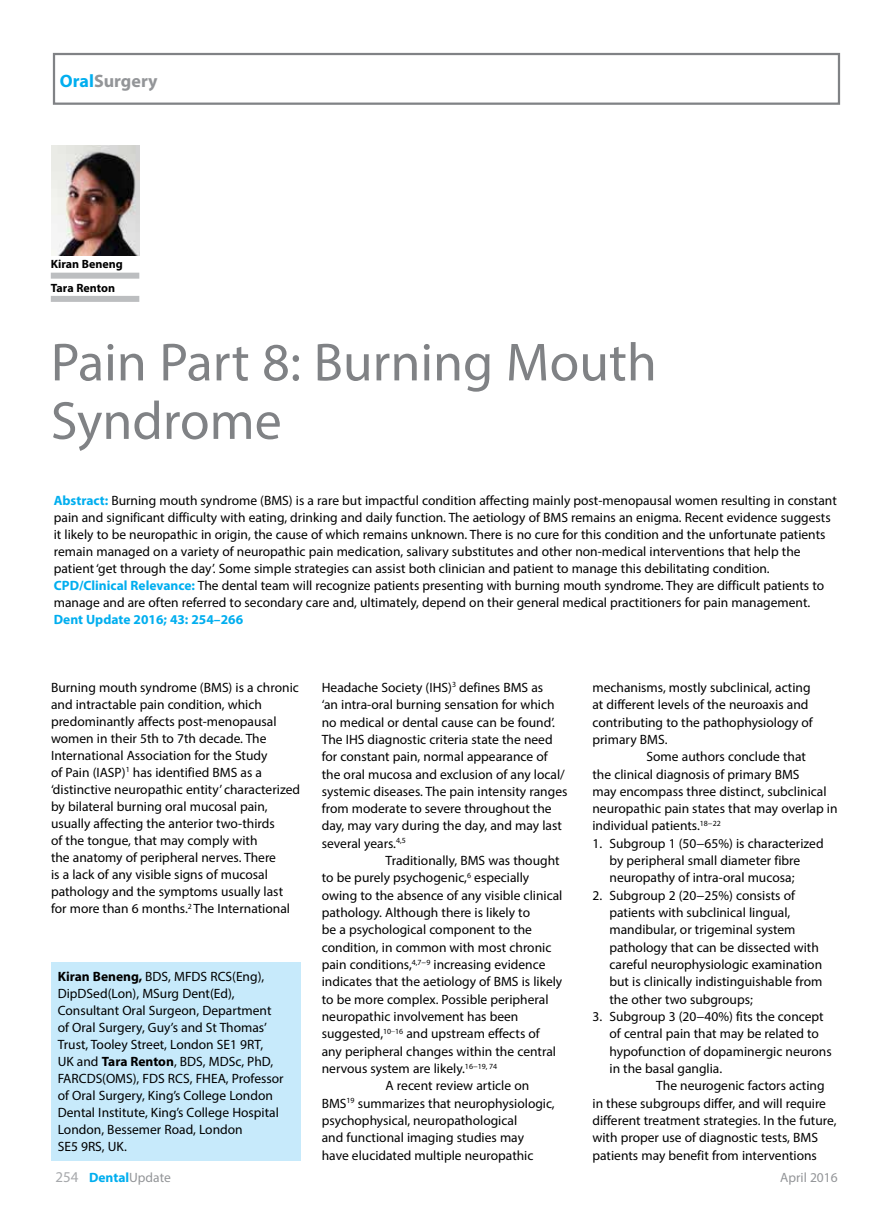
<style>
.page{position:relative;width:893px;height:1212px;background:#fff}
.page>*{position:absolute;margin:0;border:0;box-sizing:border-box;transform-origin:0 0}
.t1{font:54px/58.5px "Myriad Pro";color:#808285}
.t2{font:700 18px "Myriad Pro";color:#939598}
.t3{font:13.5px/17px "Myriad Pro";color:#000}
.t4{font:700 13.5px "Myriad Pro";color:#00aeef}
.t5{font:13.5px "Myriad Pro";color:#939598}
.t6{font:700 12px/23.2px "Myriad Pro";color:#000}
.s1{color:#00aeef}
.s2{font-weight:700;color:#00aeef}
.s3{font-weight:700}
.s4{font-weight:400;font-size:15px;color:#a7a9ac}
.s5{font-weight:400;color:#939598}
</style>
<div class="page">
<div style="left:53px;top:53px;width:787px;height:52px;border:2px solid #808285"></div>
<div style="left:51px;top:962px;width:250px;height:199px;background:#c7eafb"></div>
<img style="left:51px;top:145px;width:89px;height:110px">
<div style="left:51px;top:273px;width:88px;height:6px;background:#bcbec0"></div>
<div style="left:51px;top:296px;width:88px;height:6px;background:#bcbec0"></div>
<h2 class="t2" style="left:60px;top:69px;width:99px"><span class="s1">Oral</span>Surgery</h2>
<p class="t6" style="left:51px;top:252px;width:74px">Kiran Beneng<br>Tara Renton</p>
<h1 class="t1" style="left:51px;top:332px;width:607px">Pain Part 8: Burning Mouth<br>Syndrome</h1>
<p class="t3" style="left:54px;top:491px;width:784px"><span class="s2">Abstract:</span> Burning mouth syndrome (BMS) is a rare but impactful condition affecting mainly post-menopausal women resulting in constant pain and significant difficulty with eating, drinking and daily function. The aetiology of BMS remains an enigma. Recent evidence suggests it likely to be neuropathic in origin, the cause of which remains unknown. There is no cure for this condition and the unfortunate patients remain managed on a variety of neuropathic pain medication, salivary substitutes and other non-medical interventions that help the patient ‘get through the day’. Some simple strategies can assist both clinician and patient to manage this debilitating condition.<br><span class="s2">CPD/Clinical Relevance:</span> The dental team will recognize patients presenting with burning mouth syndrome. They are difficult patients to manage and are often referred to secondary care and, ultimately, depend on their general medical practitioners for pain management.</p>
<p class="t4" style="left:54px;top:610px;width:191px">Dent Update 2016; 43: 254–266</p>
<p class="t3" style="left:51px;top:679px;width:251px">Burning mouth syndrome (BMS) is a chronic and intractable pain condition, which predominantly affects post-menopausal women in their 5th to 7th decade. The International Association for the Study<br>of Pain (IASP)<sup>1</sup> has identified BMS as a ‘distinctive neuropathic entity’ characterized by bilateral burning oral mucosal pain, usually affecting the anterior two-thirds<br>of the tongue, that may comply with<br>the anatomy of peripheral nerves. There<br>is a lack of any visible signs of mucosal pathology and the symptoms usually last for more than 6 months.<sup>2</sup> The International</p>
<p class="t3" style="left:58px;top:968px;width:227px"><span class="s3">Kiran Beneng,</span> BDS, MFDS RCS(Eng), DipDSed(Lon), MSurg Dent(Ed), Consultant Oral Surgeon, Department of Oral Surgery, Guy’s and St Thomas’ Trust, Tooley Street, London SE1 9RT,<br>UK and <span class="s3">Tara Renton</span>, BDS, MDSc, PhD, FARCDS(OMS), FDS RCS, FHEA, Professor of Oral Surgery, King’s College London Dental Institute, King’s College Hospital London, Bessemer Road, London<br>SE5 9RS, UK.</p>
<p class="t3" style="left:322px;top:679px;width:223px">Headache Society (IHS)<sup>3</sup> defines BMS as</p>
<p class="t3" style="left:322px;top:696px;width:234px">‘an intra-oral burning sensation for which</p>
<p class="t3" style="left:322px;top:713px;width:235px">no medical or dental cause can be found’.</p>
<p class="t3" style="left:322px;top:731px;width:232px">The IHS diagnostic criteria state the need</p>
<p class="t3" style="left:322px;top:748px;width:227px">for constant pain, normal appearance of</p>
<p class="t3" style="left:322px;top:765px;width:245px">the oral mucosa and exclusion of any local/</p>
<p class="t3" style="left:322px;top:783px;width:247px">systemic diseases. The pain intensity ranges</p>
<p class="t3" style="left:322px;top:800px;width:231px">from moderate to severe throughout the</p>
<p class="t3" style="left:322px;top:817px;width:242px">day, may vary during the day, and may last</p>
<p class="t3" style="left:322px;top:834px;width:86px">several years.<sup>4,5</sup></p>
<p class="t3" style="left:386px;top:852px;width:176px">Traditionally, BMS was thought</p>
<p class="t3" style="left:322px;top:869px;width:209px">to be purely psychogenic,<sup>6</sup> especially</p>
<p class="t3" style="left:322px;top:886px;width:242px">owing to the absence of any visible clinical</p>
<p class="t3" style="left:322px;top:904px;width:210px">pathology. Although there is likely to</p>
<p class="t3" style="left:322px;top:921px;width:212px">be a psychological component to the</p>
<p class="t3" style="left:322px;top:938px;width:231px">condition, in common with most chronic</p>
<p class="t3" style="left:322px;top:956px;width:225px">pain conditions,<sup>4,7−9</sup> increasing evidence</p>
<p class="t3" style="left:322px;top:973px;width:242px">indicates that the aetiology of BMS is likely</p>
<p class="t3" style="left:322px;top:990px;width:228px">to be more complex. Possible peripheral</p>
<p class="t3" style="left:322px;top:1008px;width:198px">neuropathic involvement has been</p>
<p class="t3" style="left:322px;top:1025px;width:220px">suggested,<sup>10</sup><sup>–</sup><sup>16</sup> and upstream effects of</p>
<p class="t3" style="left:322px;top:1042px;width:236px">any peripheral changes within the central</p>
<p class="t3" style="left:322px;top:1060px;width:177px">nervous system are likely.<sup>16−19,</sup> <sup>74</sup></p>
<p class="t3" style="left:386px;top:1077px;width:145px">A recent review article on</p>
<p class="t3" style="left:322px;top:1094px;width:234px">BMS<sup>19</sup> summarizes that neurophysiologic,</p>
<p class="t3" style="left:322px;top:1112px;width:197px">psychophysical, neuropathological</p>
<p class="t3" style="left:322px;top:1129px;width:204px">and functional imaging studies may</p>
<p class="t3" style="left:322px;top:1146px;width:213px">have elucidated multiple neuropathic</p>
<p class="t3" style="left:592px;top:679px;width:220px">mechanisms, mostly subclinical, acting</p>
<p class="t3" style="left:592px;top:696px;width:217px">at different levels of the neuroaxis and</p>
<p class="t3" style="left:592px;top:713px;width:222px">contributing to the pathophysiology of</p>
<p class="t3" style="left:592px;top:731px;width:76px">primary BMS.</p>
<p class="t3" style="left:646px;top:748px;width:161px">Some authors conclude that</p>
<p class="t3" style="left:592px;top:765px;width:209px">the clinical diagnosis of primary BMS</p>
<p class="t3" style="left:592px;top:783px;width:236px">may encompass three distinct, subclinical</p>
<p class="t3" style="left:592px;top:800px;width:246px">neuropathic pain states that may overlap in</p>
<p class="t3" style="left:592px;top:817px;width:130px">individual patients.<sup>18−22</sup></p>
<p class="t3" style="left:609px;top:834px;width:216px;text-indent:-17px">1. Subgroup 1 (50−65%) is characterized by peripheral small diameter fibre neuropathy of intra-oral mucosa;</p>
<p class="t3" style="left:609px;top:886px;width:214px;text-indent:-17px">2. Subgroup 2 (20−25%) consists of patients with subclinical lingual, mandibular, or trigeminal system pathology that can be dissected with careful neurophysiologic examination but is clinically indistinguishable from the other two subgroups;</p>
<p class="t3" style="left:609px;top:1008px;width:224px;text-indent:-17px">3. Subgroup 3 (20−40%) fits the concept of central pain that may be related to hypofunction of dopaminergic neurons in the basal ganglia.</p>
<p class="t3" style="left:592px;top:1077px;width:245px;text-indent:64px">The neurogenic factors acting in these subgroups differ, and will require different treatment strategies. In the future, with proper use of diagnostic tests, BMS patients may benefit from interventions</p>
<p class="t4" style="left:56px;top:1168px;width:117px"><span class="s4">254</span> Dental<span class="s5">Update</span></p>
<p class="t5" style="left:780px;top:1168px;width:59px">April 2016</p>
</div>
